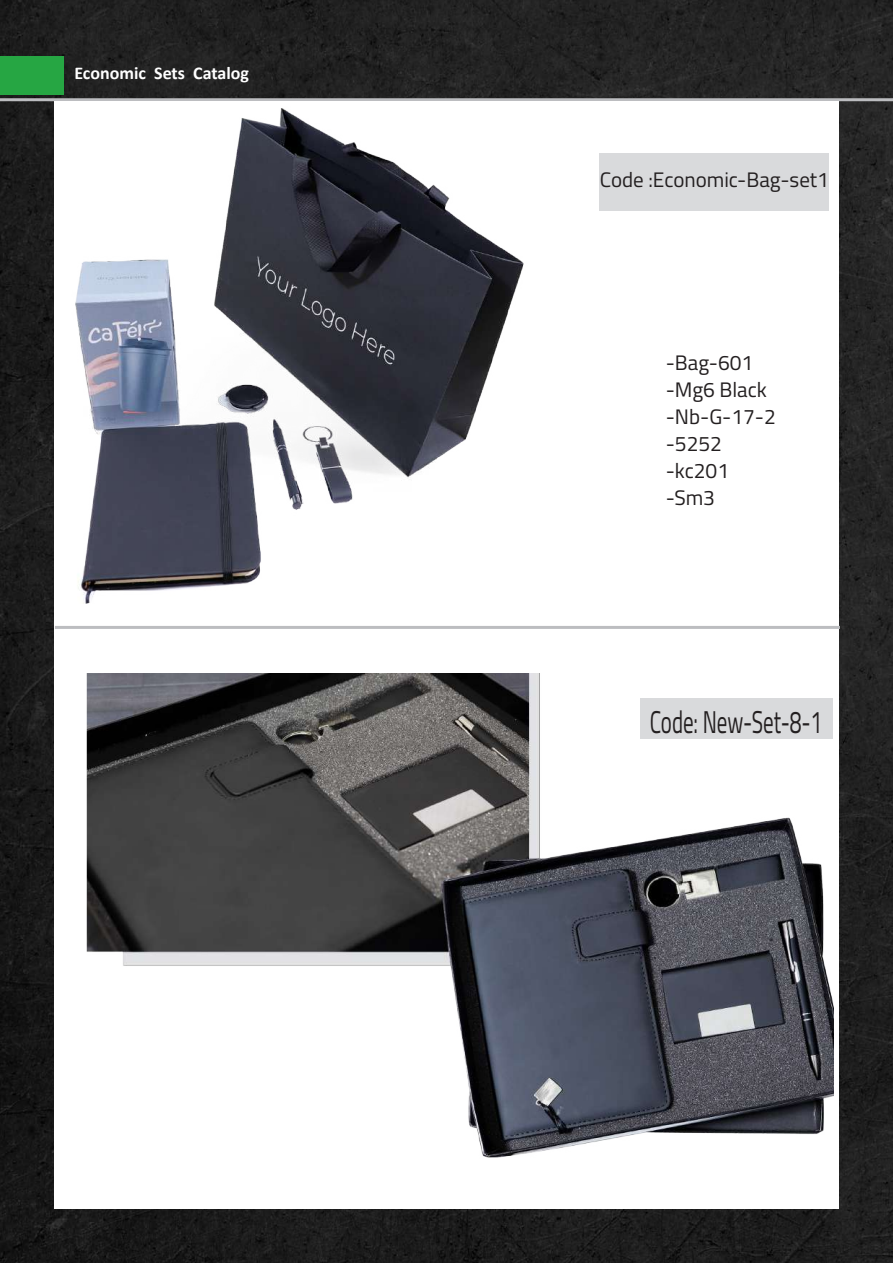
<style>
.page{position:relative;width:893px;height:1263px;background:#fff}
.page>*{position:absolute;margin:0;border:0;box-sizing:border-box;transform-origin:0 0}
.t1{font:31.5px "Cairo";letter-spacing:-.005em;color:#231f20;scale:.67 1}
.t2{font:21px/27px "Cairo";color:#231f20}
.t3{font:700 18px "Calibri";color:#fff}
</style>
<div class="page">
<img style="left:0;top:0;width:893px;height:1263px">
<hr style="left:0;top:98px;width:893px;height:3px;background:#bcbdc0">
<div style="left:0;top:56px;width:64px;height:39px;background:#26a643"></div>
<div style="left:54px;top:101px;width:785px;height:1108px;background:#fff"></div>
<img style="left:75px;top:108px;width:449px;height:495px">
<img style="left:86px;top:673px;width:748px;height:485px">
<div style="left:600px;top:153px;width:229px;height:58px;background:#d9dadc"></div>
<div style="left:640px;top:699px;width:192px;height:40px;background:#d9dadc"></div>
<hr style="left:55px;top:626px;width:785px;height:3px;background:#bcbdc0">
<p class="t3" style="left:74px;top:61px;width:73px">Economic</p>
<p class="t3" style="left:154px;top:61px;width:32px">Sets</p>
<p class="t3" style="left:193px;top:61px;width:57px">Catalog</p>
<p class="t2" style="left:600px;top:166px;width:231px">Code :Economic-Bag-set1</p>
<p class="t2" style="left:666px;top:349px;width:112px">-Bag-601 -Mg6 Black -Nb G- -17-2 -5252 -kc201 -Sm3</p>
<h1 class="t1" style="left:650px;top:703px;width:259px">Code: New-Set-8-1</h1>
</div>
